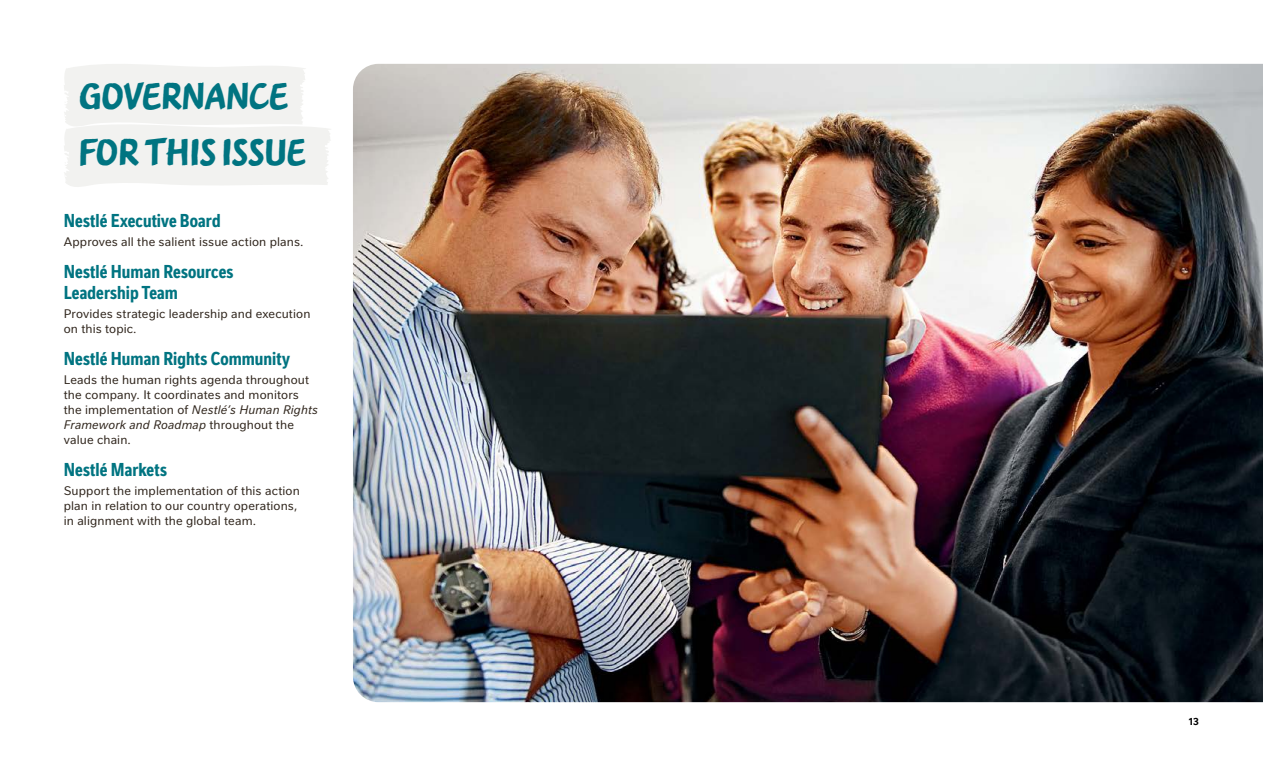
<style>
.page{position:relative;width:1263px;height:766px;background:#fff}
.page>*{position:absolute;margin:0;border:0;box-sizing:border-box;transform-origin:0 0}
.t1{font:40.5px/55.8px "NESTLE Brush ARA";letter-spacing:-.005em;color:#007481}
.t2{font:700 condensed 18px/21px "Nestle Text";letter-spacing:.005em;color:#007481}
.t3{font:12px/15px "Nestle Text";letter-spacing:.01em;color:#30261d}
.t4{font:700 9.75px "Nestle Text";color:#000}
.s1{font-style:italic}
</style>
<div class="page">
<img style="left:353px;top:64px;width:910px;height:638px">
<svg style="left:64px;top:64px;width:266px;height:123px"></svg>
<h1 class="t1" style="left:79px;top:67px;width:229px">GOVERNANCE<br>FOR THIS ISSUE</h1>
<h2 class="t2" style="left:64px;top:209px;width:158px">Nestlé Executive Board</h2>
<p class="t3" style="left:64px;top:234px;width:241px">Approves all the salient issue action plans.</p>
<h2 class="t2" style="left:64px;top:260px;width:171px">Nestlé Human Resources<br>Leadership Team</h2>
<p class="t3" style="left:64px;top:306px;width:248px">Provides strategic leadership and execution on this topic.</p>
<h2 class="t2" style="left:64px;top:347px;width:228px">Nestlé Human Rights Community</h2>
<p class="t3" style="left:64px;top:371px;width:256px">Leads the human rights agenda throughout the company. It coordinates and monitors the implementation of <span class="s1">Nestlé’s Human Rights Framework and Roadmap</span> throughout the value chain.</p>
<h2 class="t2" style="left:64px;top:458px;width:105px">Nestlé Markets</h2>
<p class="t3" style="left:64px;top:482px;width:238px">Support the implementation of this action plan in relation to our country operations, in alignment with the global team.</p>
<p class="t4" style="left:1189px;top:714px;width:12px">13</p>
</div>
